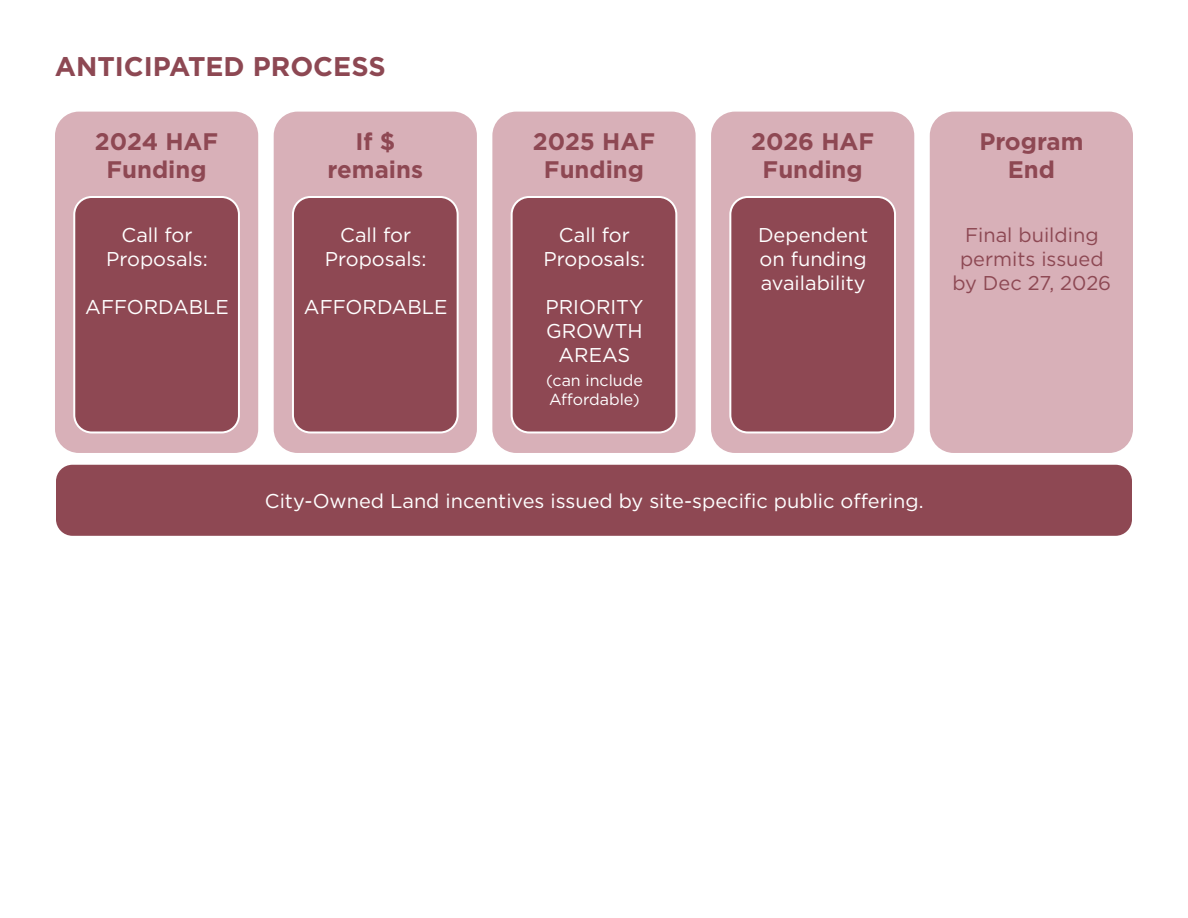
<style>
.page{position:relative;width:1188px;height:918px;background:#fff}
.page>*{position:absolute;margin:0;border:0;box-sizing:border-box;transform-origin:0 0}
.t1{font:700 27px "Gotham";color:#8d4853}
.t2{font:700 24px/28.8px "Gotham";color:#8e4853;text-align:center}
.t3{font:19.95px/24px "Gotham";color:#fff;text-align:center}
.t4{font:19.95px/24px "Gotham";color:#8d4853;text-align:center}
.t5{font:15.9px/19.2px "Gotham";color:#fff}
</style>
<div class="page">
<div style="left:55px;top:112px;width:203px;height:341px;background:#d8b0b8;border-radius:24px"></div>
<div style="left:74px;top:197px;width:165px;height:235px;background:#8e4853;border-radius:17px"></div>
<div style="left:73px;top:196px;width:167px;height:237px;border:2px solid #fff;border-radius:17px"></div>
<div style="left:274px;top:112px;width:203px;height:341px;background:#d8b0b8;border-radius:24px"></div>
<div style="left:293px;top:197px;width:165px;height:235px;background:#8e4853;border-radius:17px"></div>
<div style="left:292px;top:196px;width:167px;height:237px;border:2px solid #fff;border-radius:17px"></div>
<div style="left:492px;top:112px;width:204px;height:341px;background:#d8b0b8;border-radius:24px"></div>
<div style="left:512px;top:197px;width:164px;height:235px;background:#8e4853;border-radius:17px"></div>
<div style="left:511px;top:196px;width:166px;height:237px;border:2px solid #fff;border-radius:17px"></div>
<div style="left:711px;top:112px;width:203px;height:341px;background:#d8b0b8;border-radius:24px"></div>
<div style="left:730px;top:197px;width:165px;height:235px;background:#8e4853;border-radius:17px"></div>
<div style="left:729px;top:196px;width:167px;height:237px;border:2px solid #fff;border-radius:17px"></div>
<div style="left:930px;top:112px;width:203px;height:341px;background:#d8b0b8;border-radius:24px"></div>
<div style="left:55px;top:464px;width:1078px;height:73px;background:#8e4853;border-radius:17px"></div>
<div style="left:54px;top:463px;width:1080px;height:75px;border:2px solid #fff;border-radius:17px"></div>
<p class="t1" style="left:55px;top:48px;width:332px">ANTICIPATED PROCESS</p>
<p class="t2" style="left:95px;top:127px;width:125px">2024 HAF<br>Funding</p>
<p class="t2" style="left:328px;top:127px;width:97px">If $ remains</p>
<p class="t2" style="left:533px;top:127px;width:124px">2025 HAF<br>Funding</p>
<p class="t3" style="left:106px;top:223px;width:103px">Call for<br>Proposals:</p>
<p class="t3" style="left:85px;top:295px;width:145px">AFFORDABLE</p>
<p class="t3" style="left:325px;top:223px;width:103px">Call for<br>Proposals:</p>
<p class="t3" style="left:304px;top:295px;width:145px">AFFORDABLE</p>
<p class="t3" style="left:544px;top:223px;width:103px">Call for<br>Proposals:</p>
<p class="t3" style="left:546px;top:295px;width:99px">PRIORITY<br>GROWTH<br>AREAS</p>
<p class="t5" style="left:546px;top:371px;width:98px">(can include<br>Affordable)</p>
<p class="t2" style="left:751px;top:127px;width:124px">2026 HAF<br>Funding</p>
<p class="t3" style="left:758px;top:223px;width:112px;text-align:justify">Dependent on funding availability</p>
<p class="t2" style="left:979px;top:127px;width:106px">Program<br>End</p>
<p class="t4" style="left:952px;top:223px;width:160px">Final building permits issued by Dec 27, 2026</p>
<p class="t3" style="left:265px;top:489px;width:660px">City-Owned Land incentives issued by site-specific public offering.</p>
</div>
